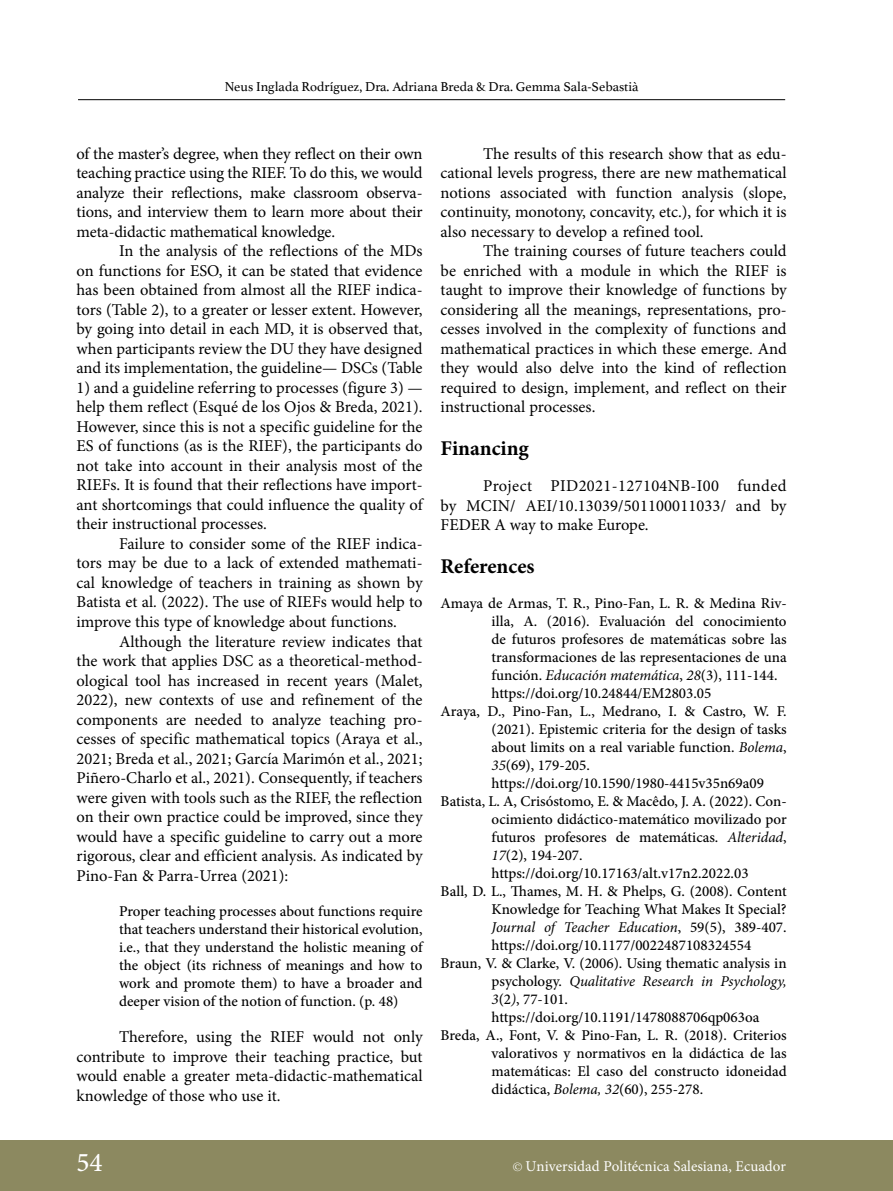
<style>
.page{position:relative;width:893px;height:1191px;background:#fff}
.page>*{position:absolute;margin:0;border:0;box-sizing:border-box;transform-origin:0 0}
.t1{font:500 27px "Minion Pro";color:#fff}
.t2{font:700 21px "Minion Pro";color:#000}
.t3{font:16.5px/19.5px "Minion Pro";color:#000;text-align:justify}
.t4{font:500 15px/18px "Minion Pro";color:#000;text-align:justify}
.t5{font:italic 15px "Minion Pro";letter-spacing:-.01em;color:#000}
.t6{font:15px "Minion Pro";color:#fff}
.t7{font:13.5px "Athelas";color:#000}
.s1{font-style:italic}
.s2{font-weight:400;font-style:italic}
.s3{font-weight:500;font-style:normal}
.s4{font-family:"Palatino";font-size:12px}
</style>
<div class="page">
<hr style="left:78px;top:99px;width:707px;height:1px;background:#000">
<div style="left:0;top:1140px;width:892px;height:51px;background:#8c8960"></div>
<p class="t7" style="left:225px;top:76px;width:415px">Neus Inglada Rodríguez, Dra. Adriana Breda &amp; Dra. Gemma Sala-Sebastià</p>
<p class="t3" style="left:77px;top:144px;width:348px">of the master’s degree, when they reflect on their own teaching practice using the RIEF. To do this, we would analyze their reflections, make classroom observa&shy;tions, and interview them to learn more about their meta-didactic mathematical knowledge.</p>
<p class="t3" style="left:77px;top:241px;width:348px;text-indent:43px">In the analysis of the reflections of the MDs on functions for ESO, it can be stated that evidence has been obtained from almost all the RIEF indica&shy;tors (Table 2), to a greater or lesser extent. However, by going into detail in each MD, it is observed that, when participants review the DU they have designed and its implementation, the guideline— DSCs (Table</p>
<p class="t3" style="left:77px;top:378px;width:348px">1) and a guideline referring to processes (figure 3) — help them reflect (Esqué de los Ojos &amp; Breda, 2021).<br>However, since this is not a specific guideline for the ES of functions (as is the RIEF), the participants do not take into account in their analysis most of the RIEFs. It is found that their reflections have import&shy;ant shortcomings that could influence the quality of their instructional processes.</p>
<p class="t3" style="left:77px;top:534px;width:348px;text-indent:43px">Failure to consider some of the RIEF indica&shy;tors may be due to a lack of extended mathemati&shy;cal knowledge of teachers in training as shown by Batista et al<span class="s1">.</span> (2022). The use of RIEFs would help to improve this type of knowledge about functions.</p>
<p class="t3" style="left:77px;top:631px;width:348px;text-indent:43px">Although the literature review indicates that the work that applies DSC as a theoretical-method&shy;ological tool has increased in recent years (Malet, 2022), new contexts of use and refinement of the components are needed to analyze teaching pro&shy;cesses of specific mathematical topics (Araya et al., 2021; Breda et al., 2021; García Marimón et al., 2021; Piñero-Charlo et al., 2021). Consequently, if teachers were given with tools such as the RIEF, the reflection on their own practice could be improved, since they would have a specific guideline to carry out a more rigorous, clear and efficient analysis. As indicated by Pino-Fan &amp; Parra-Urrea (2021):</p>
<p class="t4" style="left:119px;top:901px;width:305px">Proper teaching processes about functions require that teachers understand their historical evolution, i.e., that they understand the holistic meaning of the object (its richness of meanings and how to work and promote them) to have a broader and deeper vision of the notion of function. (p. 48)</p>
<p class="t3" style="left:77px;top:1027px;width:348px;text-indent:43px">Therefore, using the RIEF would not only contribute to improve their teaching practice, but would enable a greater meta-didactic-mathematical knowledge of those who use it.</p>
<p class="t3" style="left:441px;top:144px;width:348px;text-indent:43px">The results of this research show that as edu&shy;cational levels progress, there are new mathematical notions associated with function analysis (slope, continuity, monotony, concavity, etc.), for which it is also necessary to develop a refined tool.</p>
<p class="t3" style="left:441px;top:241px;width:348px;text-indent:43px">The training courses of future teachers could be enriched with a module in which the RIEF is taught to improve their knowledge of functions by considering all the meanings, representations, pro&shy;cesses involved in the complexity of functions and mathematical practices in which these emerge. And they would also delve into the kind of reflection required to design, implement, and reflect on their instructional processes.</p>
<p class="t2" style="left:441px;top:433px;width:90px">Financing</p>
<p class="t3" style="left:441px;top:476px;width:347px;text-indent:43px">Project PID2021-127104NB-I00 funded by MCIN/ AEI/10.13039/501100011033/ and by FEDER A way to make Europe.</p>
<p class="t2" style="left:441px;top:551px;width:95px">References</p>
<p class="t4" style="left:441px;top:594px;width:348px">Amaya de Armas, T. R., Pino-Fan, L. R. &amp; Medina Riv-</p>
<p class="t4" style="left:492px;top:612px;width:297px">illa, A. (2016). Evaluación del conocimiento</p>
<p class="t4" style="left:492px;top:630px;width:297px">de futuros profesores de matemáticas sobre las</p>
<p class="t4" style="left:492px;top:648px;width:297px">transformaciones de las representaciones de una</p>
<p class="t4" style="left:492px;top:666px;width:287px">función. <span class="s2">Educación matemática</span>, <span class="s2">28</span>(3), 111-144.</p>
<p class="t4" style="left:492px;top:684px;width:221px">https://doi.org/10.24844/EM2803.05</p>
<p class="t4" style="left:441px;top:702px;width:348px">Araya, D., Pino-Fan, L., Medrano, I. &amp; Castro, W. F.</p>
<p class="t4" style="left:492px;top:720px;width:297px">(2021). Epistemic criteria for the design of tasks</p>
<p class="t4" style="left:492px;top:738px;width:297px">about limits on a real variable function. <span class="s2">Bolema</span>,</p>
<p class="t4" style="left:492px;top:756px;width:100px"><span class="s2">35</span>(69), 179-205.</p>
<p class="t4" style="left:492px;top:774px;width:274px">https://doi.org/10.1590/1980-4415v35n69a09</p>
<p class="t4" style="left:441px;top:792px;width:348px">Batista, L. A, Crisóstomo, E. &amp; Macêdo, J. A. (2022). Con-</p>
<p class="t4" style="left:492px;top:810px;width:297px">ocimiento didáctico-matemático movilizado por</p>
<p class="t4" style="left:492px;top:828px;width:297px">futuros profesores de matemáticas. <span class="s2">Alteridad</span>,</p>
<p class="t4" style="left:492px;top:846px;width:93px"><span class="s2">17</span>(2), 194-207.</p>
<p class="t4" style="left:492px;top:864px;width:258px">https://doi.org/10.17163/alt.v17n2.2022.03</p>
<p class="t4" style="left:441px;top:882px;width:348px">Ball, D. L., Thames, M. H. &amp; Phelps, G. (2008). Content</p>
<p class="t4" style="left:492px;top:900px;width:297px">Knowledge for Teaching What Makes It Special?</p>
<p class="t5" style="left:492px;top:917px;width:297px">Journal of Teacher Education<span class="s3">, 59(5), 389-407.</span></p>
<p class="t4" style="left:492px;top:936px;width:261px">https://doi.org/10.1177/0022487108324554</p>
<p class="t4" style="left:441px;top:954px;width:347px">Braun, V. &amp; Clarke, V. (2006). Using thematic analysis in</p>
<p class="t5" style="left:492px;top:971px;width:297px"><span class="s3">psychology.</span> Qualitative Research in Psychology,</p>
<p class="t4" style="left:492px;top:990px;width:78px"><span class="s2">3</span>(2<span class="s2">)</span>, 77-101.</p>
<p class="t4" style="left:492px;top:1008px;width:269px">https://doi.org/10.1191/1478088706qp063oa</p>
<p class="t4" style="left:441px;top:1026px;width:348px">Breda, A., Font, V. &amp; Pino-Fan, L. R. (2018). Criterios</p>
<p class="t4" style="left:492px;top:1044px;width:297px">valorativos y normativos en la didáctica de las</p>
<p class="t4" style="left:492px;top:1062px;width:297px">matemáticas: El caso del constructo idoneidad</p>
<p class="t4" style="left:492px;top:1080px;width:213px">didáctica, <span class="s2">Bolema, 32</span>(60), 255-278.</p>
<h1 class="t1" style="left:77px;top:1144px;width:28px">54</h1>
<p class="t6" style="left:513px;top:1156px;width:274px"><span class="s4">©</span> Universidad Politécnica Salesiana, Ecuador</p>
</div>
